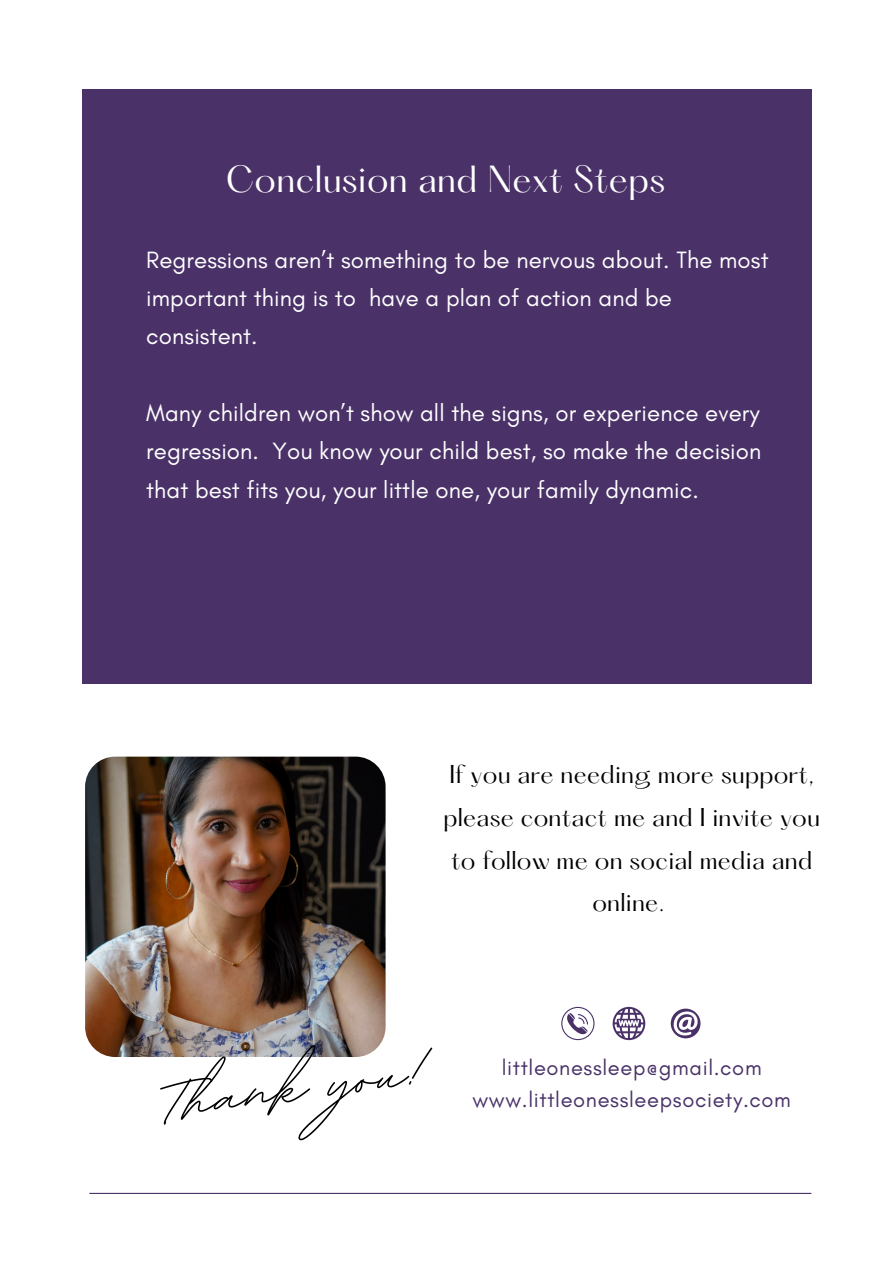
<style>
.page{position:relative;width:894px;height:1264px;background:#fff}
.page>*{position:absolute;margin:0;border:0;box-sizing:border-box;transform-origin:0 0}
.t1{font:700 100.8px "BD Script";color:#000}
.t2{font:33px "Hatton";letter-spacing:.01em;color:#fff}
.t3{font:24px/38.2px "Glacial Indifference";letter-spacing:.005em;color:#fff}
.t4{font:22.5px/42.8px "Hatton";letter-spacing:.01em;color:#000;text-align:center}
.t5{font:21.9px "Glacial Indifference";letter-spacing:.03em;color:#4a3269}
</style>
<div class="page">
<div style="left:82px;top:89px;width:729px;height:595px;background:#4a3269"></div>
<img style="left:85px;top:756px;width:300px;height:300px;border-radius:30px">
<svg style="left:561px;top:1006px;width:33px;height:34px"></svg>
<svg style="left:612px;top:1006px;width:33px;height:34px"></svg>
<svg style="left:670px;top:1008px;width:31px;height:31px"></svg>
<hr style="left:89px;top:1192px;width:722px;height:1px;background:#4a3269">
<p class="t2" style="left:226px;top:164px;width:440px">Conclusion and Next Steps</p>
<p class="t3" style="left:146px;top:240px;width:623px">Regressions aren’t something to be nervous about. The most important thing is to have a plan of action and be consistent.</p>
<p class="t3" style="left:146px;top:393px;width:616px;text-align:justify">Many children won’t show all the signs, or experience every regression. You know your child best, so make the decision that best fits you, your little one, your family dynamic.</p>
<h1 class="t4" style="left:443px;top:755px;width:378px">If you are needing more support, please contact me and I invite you to follow me on social media and online.</h1>
<p class="t1" style="left:151px;top:1037px;width:264px;rotate:-7deg">Thank you!</p>
<p class="t5" style="left:501px;top:1053px;width:261px">littleonessleep@gmail.com</p>
<p class="t5" style="left:472px;top:1086px;width:320px">www.littleonessleepsociety.com</p>
</div>
